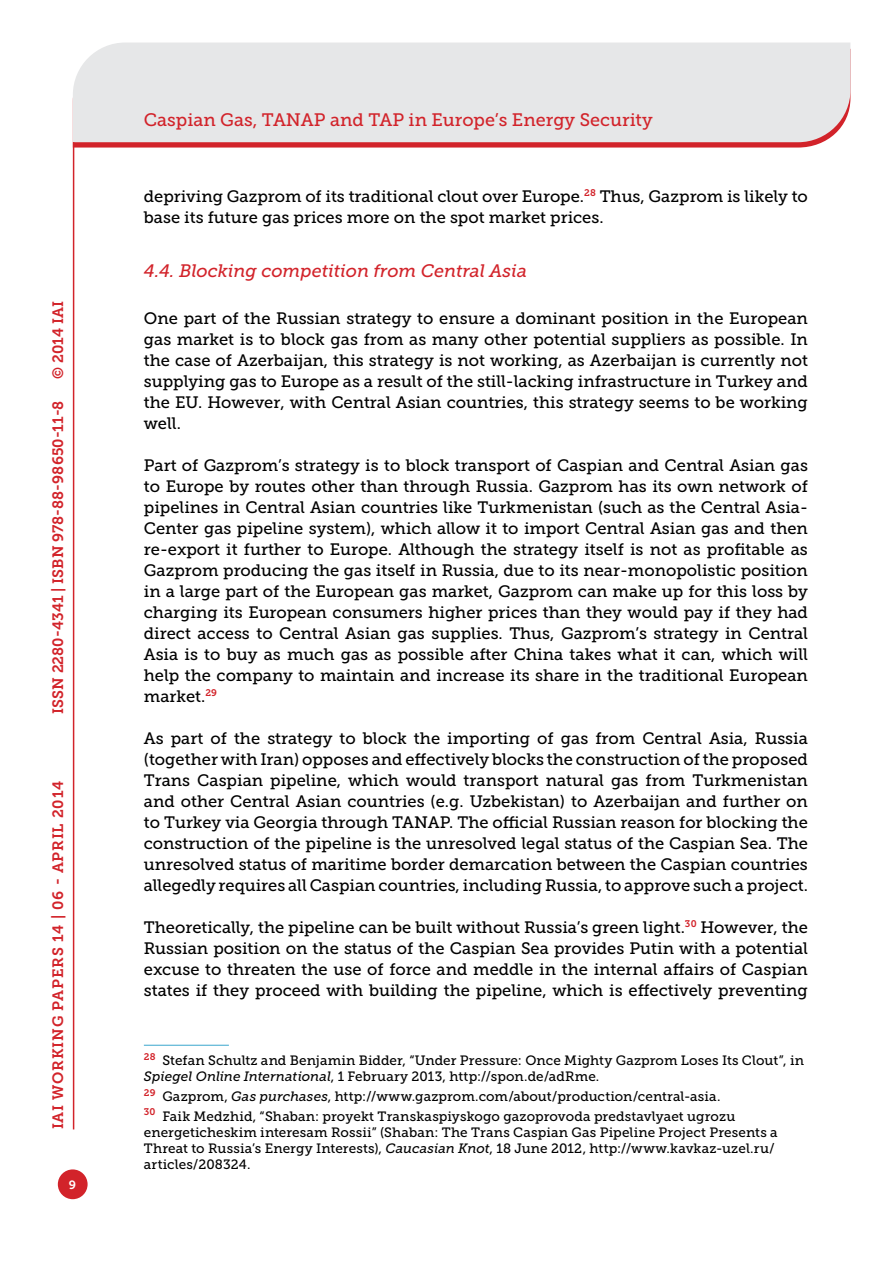
<style>
.page{position:relative;width:893px;height:1263px;background:#fff}
.page>*{position:absolute;margin:0;border:0;box-sizing:border-box;transform-origin:0 0}
.t1{font:18px "Museo Slab 500";color:#d2232a}
.t2{font:italic 18px "Museo Slab 500";color:#d2232a}
.t3{font:16.5px/21px "Museo Slab 500";color:#000;text-align:justify}
.t4{font:15px "Museo Slab 700";color:#d2232a}
.t5{font:15px "Museo Slab 700";letter-spacing:.05em;color:#d2232a}
.t6{font:13.5px/16.2px "Museo Slab 500";letter-spacing:.01em;color:#000}
.t7{font:12px "Museo Slab 700";color:#fff}
.s1{font-style:italic}
</style>
<div class="page">
<svg style="left:74px;top:142px;width:749px;height:6px;background:#d63d43"></svg>
<div style="left:73px;top:43px;width:777px;height:99px;background:#e6e7e8"></div>
<div style="left:58px;top:1169px;width:30px;height:30px;background:#d2232a;border-radius:50%"></div>
<hr style="left:73px;top:142px;width:1px;height:987px;background:#d2232a">
<hr style="left:144px;top:1045px;width:85px;height:1px;background:#3aa7cd">
<p class="t4" style="left:50px;top:379px;width:79px;rotate:-90deg">© 2014 IAI</p>
<p class="t4" style="left:49px;top:714px;width:315px;rotate:-90deg">ISSN 2280-4341 | ISBN 978-88-98650-11-8</p>
<p class="t5" style="left:50px;top:1129px;width:350px;rotate:-90deg">IAI Working papers 14 | 06 - April 2014</p>
<p class="t7" style="left:69px;top:1178px;width:9px">9</p>
<p class="t1" style="left:144px;top:110px;width:510px">Caspian Gas, TANAP and TAP in Europe’s Energy Security</p>
<p class="t3" style="left:144px;top:186px;width:666px">depriving Gazprom of its traditional clout over Europe.<sup>28</sup> Thus, Gazprom is likely to base its future gas prices more on the spot market prices.</p>
<p class="t2" style="left:144px;top:261px;width:385px">4.4. Blocking competition from Central Asia</p>
<p class="t3" style="left:144px;top:308px;width:666px">One part of the Russian strategy to ensure a dominant position in the European gas market is to block gas from as many other potential suppliers as possible. In the case of Azerbaijan, this strategy is not working, as Azerbaijan is currently not supplying gas to Europe as a result of the still-lacking infrastructure in Turkey and the EU. However, with Central Asian countries, this strategy seems to be working well.</p>
<p class="t3" style="left:144px;top:455px;width:666px">Part of Gazprom’s strategy is to block transport of Caspian and Central Asian gas to Europe by routes other than through Russia. Gazprom has its own network of pipelines in Central Asian countries like Turkmenistan (such as the Central Asia-Center gas pipeline system), which allow it to import Central Asian gas and then re-export it further to Europe. Although the strategy itself is not as profitable as Gazprom producing the gas itself in Russia, due to its near-monopolistic position in a large part of the European gas market, Gazprom can make up for this loss by charging its European consumers higher prices than they would pay if they had direct access to Central Asian gas supplies. Thus, Gazprom’s strategy in Central Asia is to buy as much gas as possible after China takes what it can, which will help the company to maintain and increase its share in the traditional European market.<sup>29</sup></p>
<p class="t3" style="left:144px;top:728px;width:666px">As part of the strategy to block the importing of gas from Central Asia, Russia (together with Iran) opposes and effectively blocks the construction of the proposed Trans Caspian pipeline, which would transport natural gas from Turkmenistan and other Central Asian countries (e.g. Uzbekistan) to Azerbaijan and further on to Turkey via Georgia through TANAP. The official Russian reason for blocking the construction of the pipeline is the unresolved legal status of the Caspian Sea. The unresolved status of maritime border demarcation between the Caspian countries allegedly requires all Caspian countries, including Russia, to approve such a project.</p>
<p class="t3" style="left:144px;top:917px;width:666px">Theoretically, the pipeline can be built without Russia’s green light.<sup>30</sup> However, the Russian position on the status of the Caspian Sea provides Putin with a potential excuse to threaten the use of force and meddle in the internal affairs of Caspian states if they proceed with building the pipeline, which is effectively preventing</p>
<p class="t6" style="left:144px;top:1052px;width:662px"><sup>28</sup> Stefan Schultz and Benjamin Bidder, “Under Pressure: Once Mighty Gazprom Loses Its Clout”, in<br><span class="s1">Spiegel Online International</span>, 1 February 2013, http://spon.de/adRme.</p>
<p class="t6" style="left:144px;top:1086px;width:593px;line-height:19.8px"><sup>29</sup> Gazprom, <span class="s1">Gas purchases</span>, http://www.gazprom.com/about/production/central-asia.<br><sup>30</sup> Faik Medzhid, “Shaban: proyekt Transkaspiyskogo gazoprovoda predstavlyaet ugrozu</p>
<p class="t6" style="left:144px;top:1124px;width:635px">energeticheskim interesam Rossii” (Shaban: The Trans Caspian Gas Pipeline Project Presents a<br>Threat to Russia’s Energy Interests), <span class="s1">Caucasian Knot</span>, 18 June 2012, http://www.kavkaz-uzel.ru/ articles/208324.</p>
</div>
